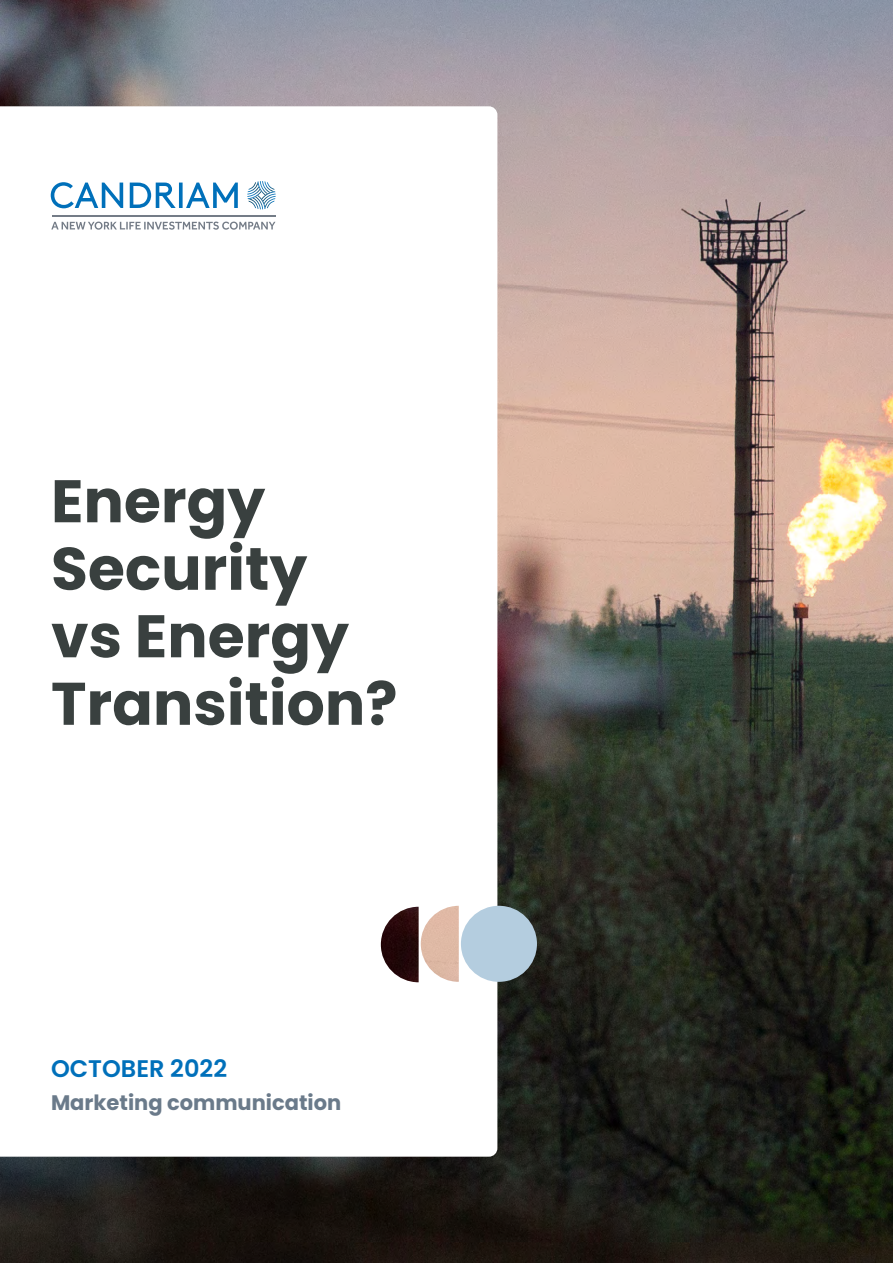
<style>
.page{position:relative;width:893px;height:1263px;background:#fff}
.page>*{position:absolute;margin:0;border:0;box-sizing:border-box;transform-origin:0 0}
.t1{font:700 60px/67.5px "Poppins";color:#39403f}
.t2{font:600 24px "Poppins";color:#0070ba}
.t3{font:700 21px "Poppins";color:#6a7a8a}
</style>
<div class="page">
<img style="left:0;top:0;width:893px;height:1263px">
<svg style="left:0;top:106px;width:497px;height:1051px"></svg>
<img style="left:421px;top:906px;width:38px;height:76px">
<img style="left:381px;top:907px;width:38px;height:75px">
<div style="left:461px;top:906px;width:76px;height:76px;background:#b4cddf;border-radius:50%"></div>
<svg style="left:247px;top:181px;width:29px;height:28px"></svg>
<svg style="left:51px;top:222px;width:224px;height:8px"></svg>
<hr style="left:52px;top:215px;width:224px;height:1px;background:#747c87">
<svg style="left:51px;top:182px;width:187px;height:26px"></svg>
<p class="t1" style="left:51px;top:468px;width:348px">Energy<br>Security<br>vs Energy<br>Transition?</p>
<p class="t2" style="left:51px;top:1055px;width:178px">OCTOBER 2022</p>
<p class="t3" style="left:51px;top:1090px;width:292px">Marketing communication</p>
</div>
